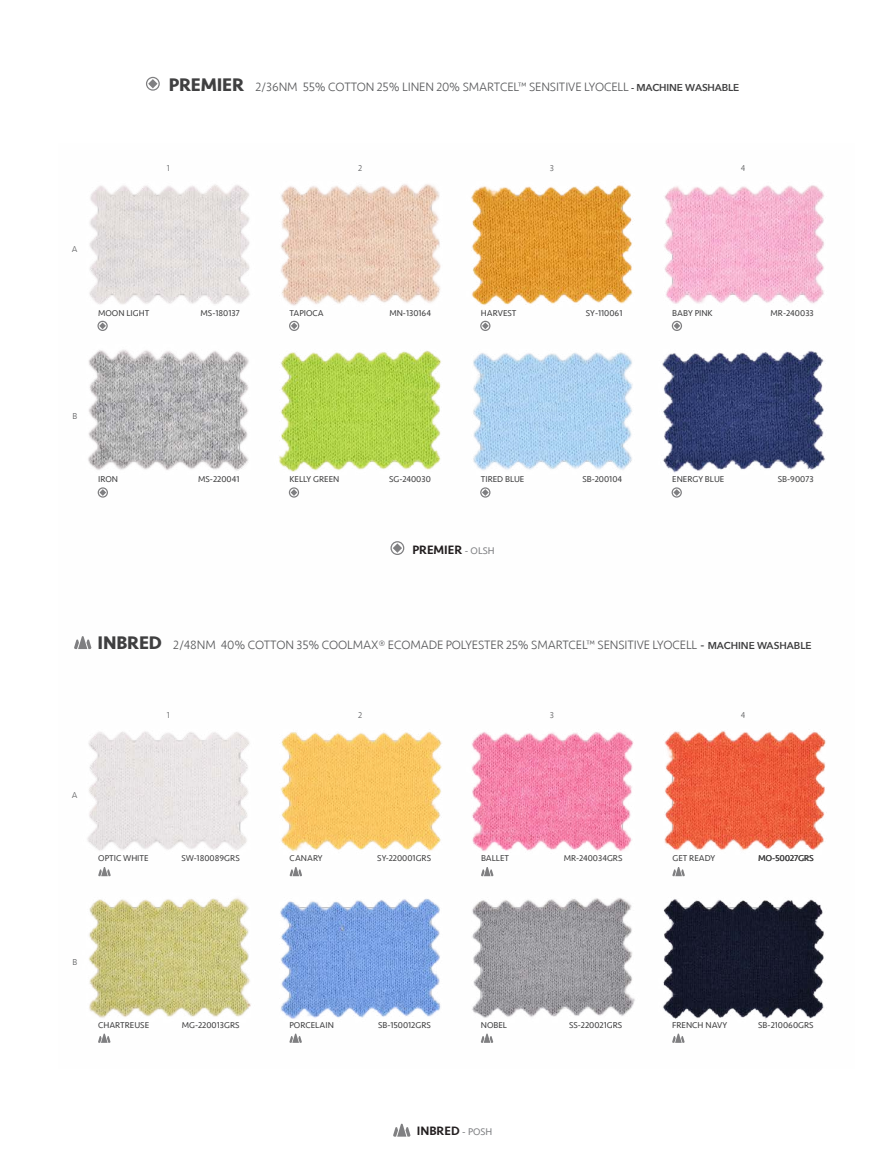
<style>
.page{position:relative;width:886px;height:1170px;background:#fff}
.page>*{position:absolute;margin:0;border:0;box-sizing:border-box;transform-origin:0 0}
.t1{font:300 12.5px "Seravek";letter-spacing:-.01em;color:#58595b}
.t2{font:500 12.5px "Seravek";color:#231f20}
.t3{font:8.75px "Seravek";color:#404041}
.t4{font:300 8.75px "Seravek";color:#58595b}
.s1{font-weight:700;font-size:18.75px;color:#404041}
.s2{font-family:"Avenir Next";font-weight:600;font-size:10px;color:#404041}
.s3{font-weight:400;font-size:10px;color:#808184}
.s4{font-family:"Avenir Next";font-weight:600}
</style>
<div class="page">
<div style="left:146px;top:77px;width:14px;height:14px;border:1px solid #808082;border-radius:50%"></div>
<svg style="left:148px;top:79px;width:9px;height:9px"></svg>
<svg style="left:393px;top:1123px;width:18px;height:13px"></svg>
<img style="left:74px;top:184px;width:752px;height:859px">
<h1 class="t1" style="left:169px;top:79px;width:572px"><span class="s1">PREMIER</span> 2/36NM 55% COTTON 25% LINEN 20% SMARTCEL™ SENSITIVE LYOCELL <span class="s2">- MACHINE WASHABLE</span></h1>
<p class="t4" style="left:167px;top:163px;width:4px">1</p>
<p class="t4" style="left:358px;top:163px;width:6px">2</p>
<p class="t4" style="left:550px;top:163px;width:6px">3</p>
<p class="t4" style="left:741px;top:163px;width:6px">4</p>
<p class="t4" style="left:72px;top:244px;width:7px">A</p>
<p class="t3" style="left:98px;top:306px;width:53px">MOON LIGHT</p>
<p class="t3" style="left:201px;top:306px;width:41px">MS-180137</p>
<p class="t3" style="left:289px;top:306px;width:36px">TAPIOCA</p>
<p class="t3" style="left:389px;top:306px;width:43px">MN-130164</p>
<p class="t3" style="left:481px;top:306px;width:37px">HARVEST</p>
<p class="t3" style="left:586px;top:306px;width:38px">SY-110061</p>
<p class="t3" style="left:672px;top:306px;width:42px">BABY PINK</p>
<p class="t3" style="left:770px;top:306px;width:45px">MR-240033</p>
<p class="t4" style="left:72px;top:411px;width:6px">B</p>
<p class="t3" style="left:98px;top:472px;width:22px">IRON</p>
<p class="t3" style="left:198px;top:472px;width:43px">MS-220041</p>
<p class="t3" style="left:289px;top:472px;width:51px">KELLY GREEN</p>
<p class="t3" style="left:389px;top:472px;width:43px">SG-240030</p>
<p class="t3" style="left:481px;top:472px;width:45px">TIRED BLUE</p>
<p class="t3" style="left:582px;top:472px;width:41px">SB-200104</p>
<p class="t3" style="left:672px;top:472px;width:54px">ENERGY BLUE</p>
<p class="t3" style="left:778px;top:472px;width:37px">SB-90073</p>
<h1 class="t2" style="left:412px;top:542px;width:84px">PREMIER <span class="s3">- OLSH</span></h1>
<h1 class="t1" style="left:98px;top:637px;width:715px"><span class="s1">INBRED</span> 2/48NM 40% COTTON 35% COOLMAX® ECOMADE POLYESTER 25% SMARTCEL™ SENSITIVE LYOCELL <span class="s4">-</span> <span class="s2">MACHINE WASHABLE</span></h1>
<p class="t4" style="left:167px;top:710px;width:4px">1</p>
<p class="t4" style="left:358px;top:710px;width:6px">2</p>
<p class="t4" style="left:550px;top:710px;width:6px">3</p>
<p class="t4" style="left:741px;top:710px;width:6px">4</p>
<p class="t4" style="left:72px;top:789px;width:7px">A</p>
<p class="t3" style="left:98px;top:851px;width:52px">OPTIC WHITE</p>
<p class="t3" style="left:181px;top:851px;width:60px">SW-180089GRS</p>
<p class="t3" style="left:290px;top:851px;width:34px">CANARY</p>
<p class="t3" style="left:377px;top:851px;width:55px">SY-220001GRS</p>
<p class="t3" style="left:481px;top:851px;width:30px">BALLET</p>
<p class="t3" style="left:564px;top:851px;width:60px">MR-240034GRS</p>
<p class="t3" style="left:672px;top:851px;width:44px">GET READY</p>
<p class="t3" style="left:758px;top:851px;width:57px">MO-50027GRS</p>
<p class="t4" style="left:72px;top:956px;width:6px">B</p>
<p class="t3" style="left:98px;top:1018px;width:53px">CHARTREUSE</p>
<p class="t3" style="left:182px;top:1018px;width:59px">MG-220013GRS</p>
<p class="t3" style="left:289px;top:1018px;width:46px">PORCELAIN</p>
<p class="t3" style="left:378px;top:1018px;width:54px">SB-150012GRS</p>
<p class="t3" style="left:481px;top:1018px;width:28px">NOBEL</p>
<p class="t3" style="left:569px;top:1018px;width:55px">SS-220021GRS</p>
<p class="t3" style="left:672px;top:1018px;width:56px">FRENCH NAVY</p>
<p class="t3" style="left:758px;top:1018px;width:57px">SB-210060GRS</p>
<h1 class="t2" style="left:417px;top:1122px;width:77px">INBRED <span class="s3">- POSH</span></h1>
</div>
